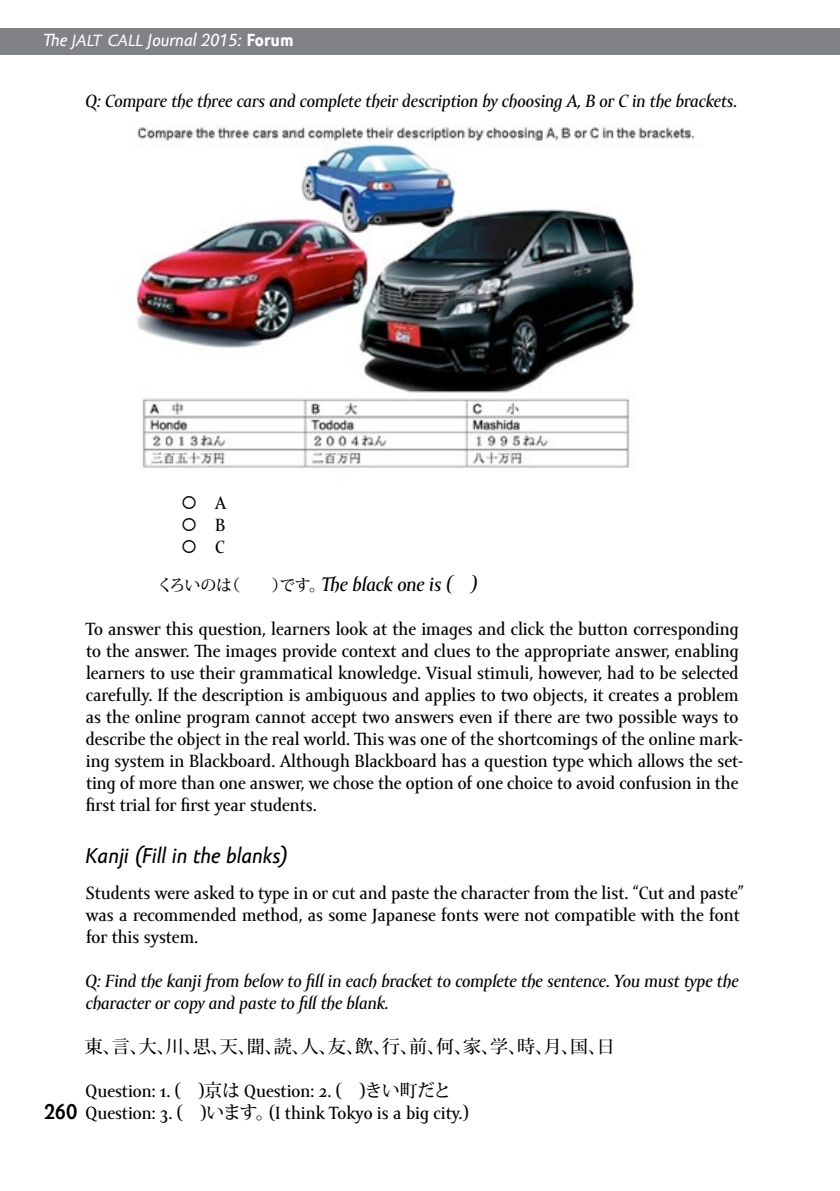
<style>
.page{position:relative;width:840px;height:1191px;background:#fff}
.page>*{position:absolute;margin:0;border:0;box-sizing:border-box;transform-origin:0 0}
.t1{font:italic 22px "Amor Sans Text Pro";color:#000}
.t2{font:700 22px "Amor Sans Pro";color:#000}
.t3{font:italic 20px "Amor Serif Text Pro";color:#000}
.t4{font:18px/22px "Amor Serif Text Pro";color:#000}
.t5{font:italic 18px/22px "Amor Serif Text Pro";color:#000}
.t6{font:500 18px "Koz Min Pro";color:#000}
.t7{font:italic 18px "Amor Sans Text Pro";color:#fff}
.s1{font-family:"Amor Sans Pro";font-size:24px}
.s2{font-weight:700;font-style:normal}
.s3{font-family:"Koz Min Pro";font-weight:500;font-style:normal;font-size:16px}
.s4{font-family:"Koz Min Pro";font-weight:500}
</style>
<div class="page">
<div style="left:0;top:28px;width:839px;height:27px;background:#808285"></div>
<img style="left:136px;top:125px;width:559px;height:344px">
<p class="t7" style="left:44px;top:31px;width:251px">The <span class="s1">jalt call</span> Journal 2015: <span class="s2">Forum</span></p>
<p class="t5" style="left:86px;top:91px;width:652px">Q: Compare the three cars and complete their description by choosing A, B or C in the brackets.</p>
<p class="t2" style="left:44px;top:1099px;width:35px">260</p>
<p class="t4" style="left:181px;top:493px;width:47px">○ A</p>
<p class="t4" style="left:181px;top:515px;width:46px">○ B</p>
<p class="t4" style="left:181px;top:537px;width:45px">○ C</p>
<p class="t3" style="left:157px;top:574px;width:321px"><span class="s3">くろいのは（　　）です。</span>The black one is ( )</p>
<p class="t4" style="left:86px;top:619px;width:658px">To answer this question, learners look at the images and click the button corresponding to the answer. The images provide context and clues to the appropriate answer, enabling learners to use their grammatical knowledge. Visual stimuli, however, had to be selected carefully. If the description is ambiguous and applies to two objects, it creates a problem as the online program cannot accept two answers even if there are two possible ways to describe the object in the real world. This was one of the shortcomings of the online mark&shy;ing system in Blackboard. Although Blackboard has a question type which allows the set&shy;ting of more than one answer, we chose the option of one choice to avoid confusion in the first trial for first year students.</p>
<p class="t1" style="left:86px;top:844px;width:203px">Kanji (Fill in the blanks)</p>
<p class="t4" style="left:85px;top:883px;width:659px">Students were asked to type in or cut and paste the character from the list. “Cut and paste” was a recommended method, as some Japanese fonts were not compatible with the font for this system.</p>
<p class="t5" style="left:86px;top:971px;width:654px">Q: Find the kanji from below to fill in each bracket to complete the sentence. You must type the character or copy and paste to fill the blank.</p>
<p class="t6" style="left:85px;top:1034px;width:531px">東、言、大、川、思、天、聞、読、人、友、飲、行、前、何、家、学、時、月、国、日</p>
<p class="t4" style="left:86px;top:1081px;width:384px">Question: 1. ( )<span class="s4">京は</span> Question: 2. ( )<span class="s4">きい町だと<br></span>Question: 3. ( )<span class="s4">います。</span>(I think Tokyo is a big city.)</p>
</div>
